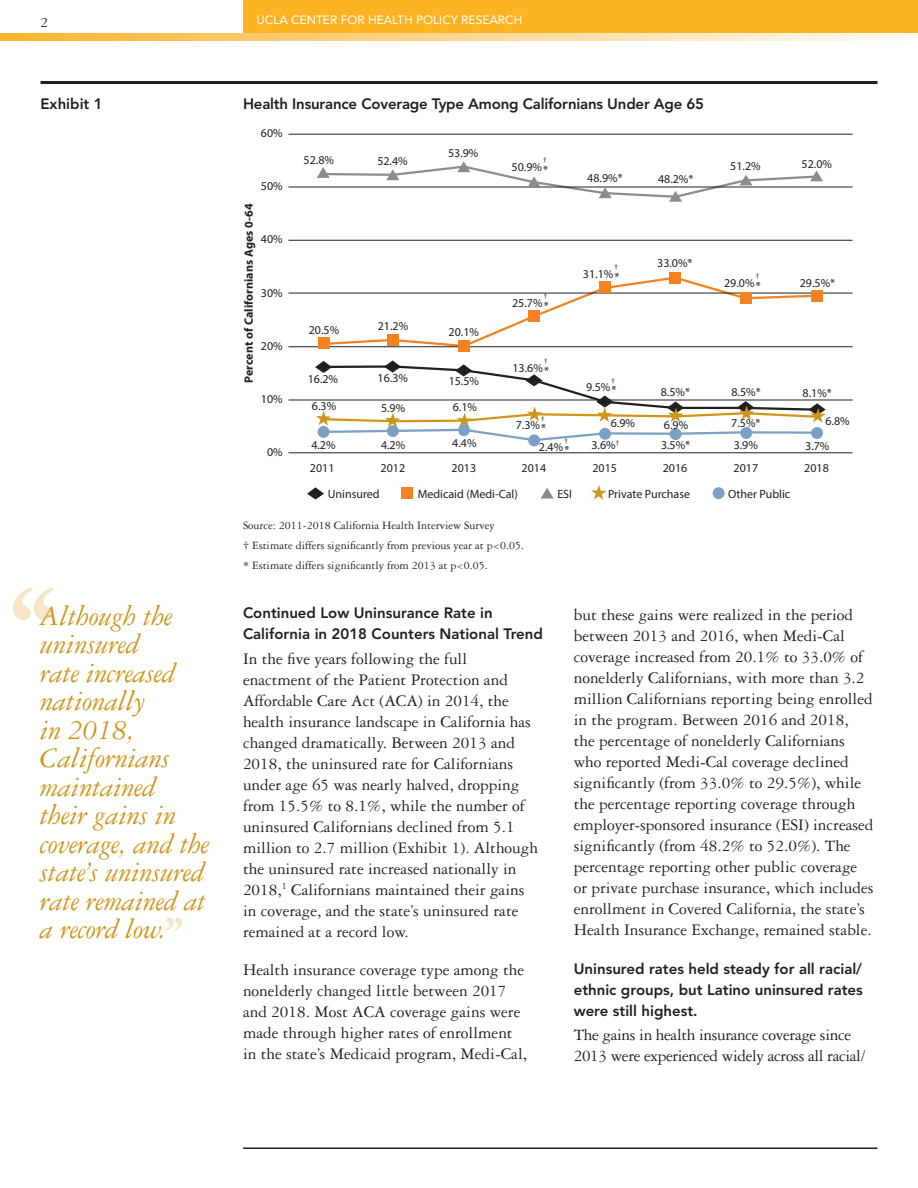
<style>
.page{position:relative;width:918px;height:1188px;background:#fff}
.page>*{position:absolute;margin:0;border:0;box-sizing:border-box;transform-origin:0 0}
.t1{font:700 150px "Garamond Three";color:#f5e6ca}
.t2{font:700 60px "Garamond Three";color:#f5e6ca}
.Pull-Quotes{font:italic 30px/28.5px "Garamond Three";letter-spacing:-.01em;color:#cf9519}
.Text_2{font:17.25px/21px "Garamond Three";color:#231f20}
.Text_2-2{font:17.25px/21px "Garamond Three";letter-spacing:-.02em;color:#231f20}
.Subheads_2{font:800 15px/21px "Avenir";color:#231f20}
.Exhibit_Titles{font:800 15px "Avenir";letter-spacing:-.01em;color:#231f20}
.t3{font:15px "Garamond Three";color:#231f20}
.t4{font:12px "Myriad Pro";color:#231f20}
.Footnotes{font:12px "Garamond Three";color:#231f20}
.t5{font:12px "Avenir";color:#fff}
.t6{font:700 12px "Myriad Pro";letter-spacing:.01em;color:#231f20}
.t7{font:7.05px "Myriad Pro";color:#231f20}
</style>
<div class="page">
<div style="left:243px;top:0;width:675px;height:36px;background:#fcb423"></div>
<svg style="left:0;top:34px;width:918px;height:6px;background:#fdd793"></svg>
<hr style="left:243px;top:1148px;width:635px;height:1px;background:#231f20">
<hr style="left:40px;top:81px;width:838px;height:3px;background:#231f20">
<svg style="left:321px;top:275px;width:498px;height:73px"></svg>
<hr style="left:288px;top:134px;width:565px;height:1px;background:#231f20">
<hr style="left:288px;top:187px;width:565px;height:1px;background:#231f20">
<hr style="left:288px;top:240px;width:565px;height:1px;background:#231f20">
<hr style="left:288px;top:293px;width:565px;height:1px;background:#231f20">
<hr style="left:288px;top:346px;width:565px;height:1px;background:#231f20">
<hr style="left:288px;top:400px;width:565px;height:1px;background:#231f20">
<hr style="left:288px;top:452px;width:565px;height:1px;background:#231f20">
<div style="left:318px;top:338px;width:11px;height:11px;background:#f58220"></div>
<div style="left:387px;top:334px;width:11px;height:11px;background:#f58220"></div>
<div style="left:458px;top:341px;width:11px;height:11px;background:#f58220"></div>
<div style="left:599px;top:282px;width:11px;height:11px;background:#f58220"></div>
<div style="left:528px;top:311px;width:11px;height:11px;background:#f58220"></div>
<div style="left:670px;top:272px;width:11px;height:11px;background:#f58220"></div>
<div style="left:528px;top:434px;width:12px;height:12px;background:#7c9fc4;border-radius:50%"></div>
<svg style="left:541px;top:488px;width:13px;height:11px"></svg>
<svg style="left:307px;top:487px;width:17px;height:12px"></svg>
<div style="left:402px;top:488px;width:11px;height:11px;background:#f58220"></div>
<svg style="left:591px;top:485px;width:16px;height:15px"></svg>
<div style="left:713px;top:487px;width:12px;height:12px;background:#7c9fc4;border-radius:50%"></div>
<svg style="left:317px;top:161px;width:506px;height:41px"></svg>
<div style="left:740px;top:293px;width:11px;height:11px;background:#f58220"></div>
<div style="left:812px;top:290px;width:11px;height:11px;background:#f58220"></div>
<svg style="left:315px;top:360px;width:511px;height:82px"></svg>
<div style="left:740px;top:427px;width:12px;height:12px;background:#7c9fc4;border-radius:50%"></div>
<div style="left:811px;top:427px;width:12px;height:12px;background:#7c9fc4;border-radius:50%"></div>
<p class="t3" style="left:40px;top:14px;width:9px">2</p>
<p class="t5" style="left:256px;top:13px;width:267px">UCLA CENTER FOR HEALTH POLICY RESEARCH</p>
<p class="Exhibit_Titles" style="left:40px;top:95px;width:64px">Exhibit 1</p>
<p class="Exhibit_Titles" style="left:243px;top:95px;width:463px">Health Insurance Coverage Type Among Californians Under Age 65</p>
<p class="t4" style="left:261px;top:125px;width:23px">60%</p>
<p class="t4" style="left:261px;top:179px;width:23px">50%</p>
<p class="t4" style="left:304px;top:152px;width:32px">52.8%</p>
<p class="t4" style="left:377px;top:154px;width:32px">52.4%</p>
<p class="t4" style="left:448px;top:146px;width:32px">53.9%</p>
<p class="t7" style="left:543px;top:156px;width:5px">†</p>
<p class="t4" style="left:543px;top:162px;width:6px">*</p>
<p class="t4" style="left:512px;top:159px;width:32px">50.9%</p>
<p class="t4" style="left:587px;top:171px;width:37px">48.9%*</p>
<p class="t4" style="left:658px;top:172px;width:37px">48.2%*</p>
<p class="t4" style="left:730px;top:159px;width:32px">51.2%</p>
<p class="t4" style="left:802px;top:156px;width:32px">52.0%</p>
<p class="t6" style="left:241px;top:383px;width:181px;rotate:-90deg">Percent of Californians Ages 0-64</p>
<p class="t4" style="left:261px;top:232px;width:23px">40%</p>
<p class="t4" style="left:261px;top:285px;width:23px">30%</p>
<p class="t4" style="left:261px;top:338px;width:23px">20%</p>
<p class="t4" style="left:261px;top:392px;width:23px">10%</p>
<p class="t4" style="left:267px;top:445px;width:17px">0%</p>
<p class="t4" style="left:309px;top:323px;width:32px">20.5%</p>
<p class="t4" style="left:378px;top:318px;width:32px">21.2%</p>
<p class="t4" style="left:449px;top:324px;width:32px">20.1%</p>
<p class="t4" style="left:308px;top:372px;width:32px">16.2%</p>
<p class="t4" style="left:378px;top:370px;width:32px">16.3%</p>
<p class="t4" style="left:449px;top:374px;width:32px">15.5%</p>
<p class="t4" style="left:312px;top:398px;width:26px">6.3%</p>
<p class="t4" style="left:381px;top:401px;width:26px">5.9%</p>
<p class="t4" style="left:453px;top:399px;width:26px">6.1%</p>
<p class="t4" style="left:311px;top:438px;width:26px">4.2%</p>
<p class="t4" style="left:381px;top:437px;width:26px">4.2%</p>
<p class="t4" style="left:452px;top:436px;width:26px">4.4%</p>
<p class="t7" style="left:544px;top:292px;width:5px">†</p>
<p class="t4" style="left:544px;top:298px;width:6px">*</p>
<p class="t4" style="left:512px;top:295px;width:32px">25.7%</p>
<p class="t7" style="left:615px;top:263px;width:5px">†</p>
<p class="t4" style="left:615px;top:269px;width:6px">*</p>
<p class="t4" style="left:583px;top:266px;width:32px">31.1%</p>
<p class="t4" style="left:657px;top:256px;width:37px">33.0%*</p>
<p class="t7" style="left:756px;top:272px;width:5px">†</p>
<p class="t4" style="left:756px;top:279px;width:6px">*</p>
<p class="t4" style="left:724px;top:276px;width:32px">29.0%</p>
<p class="t4" style="left:800px;top:276px;width:37px">29.5%*</p>
<p class="t7" style="left:544px;top:357px;width:5px">†</p>
<p class="t4" style="left:544px;top:363px;width:6px">*</p>
<p class="t4" style="left:512px;top:360px;width:32px">13.6%</p>
<p class="t7" style="left:541px;top:414px;width:5px">†</p>
<p class="t4" style="left:541px;top:421px;width:6px">*</p>
<p class="t4" style="left:516px;top:418px;width:26px">7.3%</p>
<p class="t7" style="left:564px;top:436px;width:5px">†</p>
<p class="t4" style="left:564px;top:443px;width:6px">*</p>
<p class="t4" style="left:539px;top:440px;width:26px">2.4%</p>
<p class="t7" style="left:612px;top:376px;width:5px">†</p>
<p class="t4" style="left:612px;top:383px;width:6px">*</p>
<p class="t4" style="left:586px;top:380px;width:26px">9.5%</p>
<p class="t4" style="left:661px;top:384px;width:31px">8.5%*</p>
<p class="t4" style="left:731px;top:385px;width:31px">8.5%*</p>
<p class="t4" style="left:803px;top:386px;width:31px">8.1%*</p>
<p class="t4" style="left:611px;top:416px;width:26px">6.9%</p>
<p class="t4" style="left:664px;top:418px;width:26px">6.9%</p>
<p class="t4" style="left:591px;top:438px;width:29px">3.6%<sup>†</sup></p>
<p class="t4" style="left:661px;top:438px;width:31px">3.5%*</p>
<p class="t4" style="left:731px;top:416px;width:31px">7.5%*</p>
<p class="t4" style="left:825px;top:414px;width:26px">6.8%</p>
<p class="t4" style="left:734px;top:438px;width:26px">3.9%</p>
<p class="t4" style="left:805px;top:439px;width:26px">3.7%</p>
<p class="t4" style="left:310px;top:461px;width:26px">2011</p>
<p class="t4" style="left:381px;top:461px;width:26px">2012</p>
<p class="t4" style="left:452px;top:461px;width:26px">2013</p>
<p class="t4" style="left:522px;top:461px;width:26px">2014</p>
<p class="t4" style="left:592px;top:461px;width:26px">2015</p>
<p class="t4" style="left:663px;top:461px;width:26px">2016</p>
<p class="t4" style="left:734px;top:461px;width:26px">2017</p>
<p class="t4" style="left:804px;top:461px;width:26px">2018</p>
<p class="t4" style="left:328px;top:487px;width:53px">Uninsured</p>
<p class="t4" style="left:418px;top:487px;width:102px">Medicaid (Medi-Cal)</p>
<p class="t4" style="left:557px;top:487px;width:16px">ESI</p>
<p class="t4" style="left:608px;top:487px;width:84px">Private Purchase</p>
<p class="t4" style="left:728px;top:487px;width:64px">Other Public</p>
<p class="t1" style="left:6px;top:553px;width:56px">‘‘</p>
<p class="Pull-Quotes" style="left:40px;top:602px;width:171px">Although the uninsured<br>rate increased nationally<br>in 2018,<br>Californians maintained their gains in coverage, and the state’s uninsured rate remained at a record low.</p>
<p class="t2" style="left:163px;top:904px;width:23px">’’</p>
<p class="Footnotes" style="left:243px;top:519px;width:253px">Source: 2011-2018 California Health Interview Survey</p>
<p class="Footnotes" style="left:243px;top:539px;width:283px">† Estimate differs significantly from previous year at p&lt;0.05.</p>
<p class="Footnotes" style="left:243px;top:559px;width:246px">* Estimate differs significantly from 2013 at p&lt;0.05.</p>
<p class="Subheads_2" style="left:243px;top:603px;width:301px">Continued Low Uninsurance Rate in<br>California in 2018 Counters National Trend</p>
<p class="Text_2" style="left:243px;top:648px;width:297px">In the five years following the full enactment of the Patient Protection and Affordable Care Act (ACA) in 2014, the health insurance landscape in California has changed dramatically. Between 2013 and 2018, the uninsured rate for Californians under age 65 was nearly halved, dropping from 15.5% to 8.1%, while the number of uninsured Californians declined from 5.1 million to 2.7 million (Exhibit 1). Although the uninsured rate increased nationally in 2018,<sup>1</sup> Californians maintained their gains in coverage, and the state’s uninsured rate remained at a record low.</p>
<p class="Text_2" style="left:243px;top:959px;width:286px">Health insurance coverage type among the nonelderly changed little between 2017 and 2018. Most ACA coverage gains were made through higher rates of enrollment in the state’s Medicaid program, Medi-Cal,</p>
<p class="Text_2" style="left:574px;top:604px;width:301px">but these gains were realized in the period between 2013 and 2016, when Medi-Cal coverage increased from 20.1% to 33.0% of nonelderly Californians, with more than 3.2 million Californians reporting being enrolled in the program. Between 2016 and 2018, the percentage of nonelderly Californians who reported Medi-Cal coverage declined significantly (from 33.0% to 29.5%), while the percentage reporting coverage through employer-sponsored insurance (ESI) increased significantly (from 48.2% to 52.0%). The percentage reporting other public coverage or private purchase insurance, which includes enrollment in Covered California, the state’s Health Insurance Exchange, remained stable.</p>
<p class="Subheads_2" style="left:574px;top:958px;width:291px;text-align:justify">Uninsured rates held steady for all racial/ ethnic groups, but Latino uninsured rates were still highest.</p>
<p class="Text_2-2" style="left:574px;top:1024px;width:293px">The gains in health insurance coverage since<br>2013 were experienced widely across all racial/</p>
</div>
